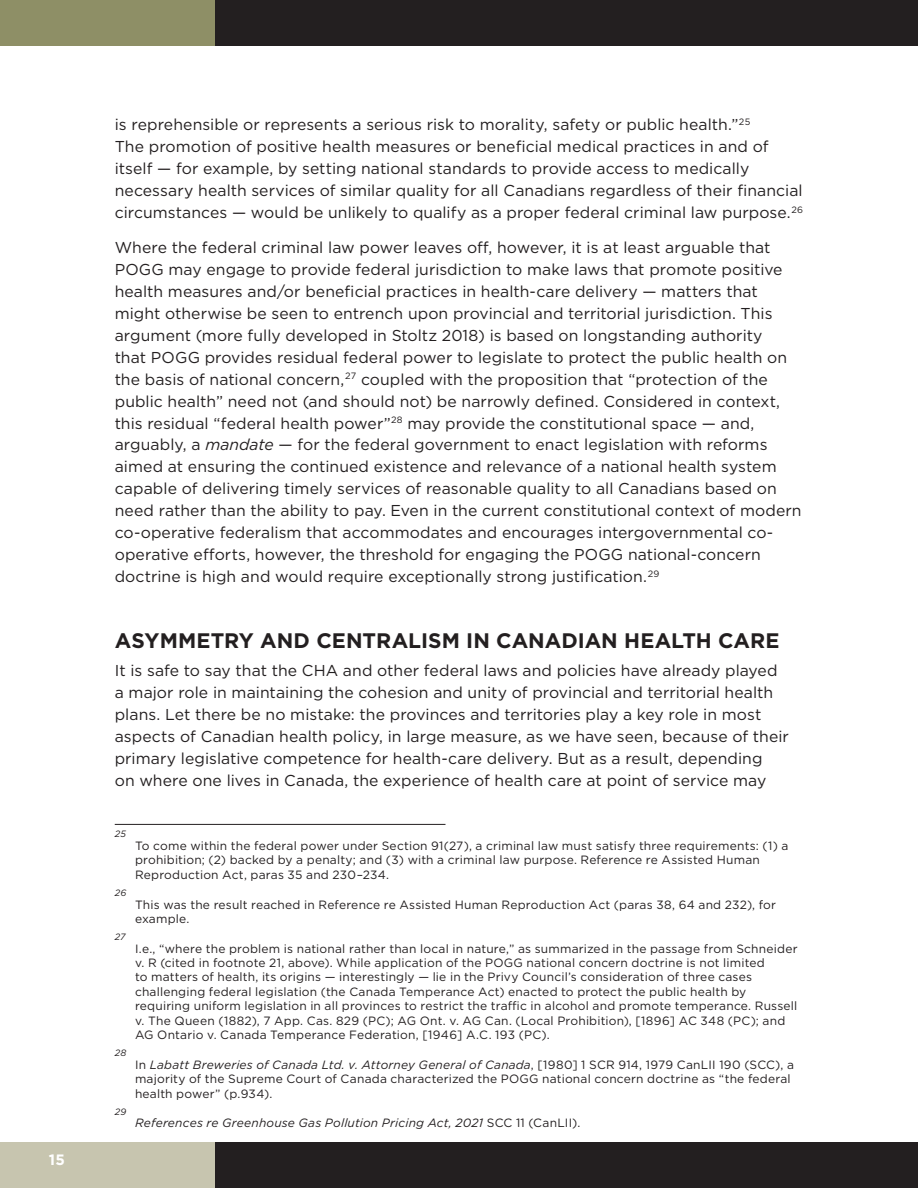
<style>
.page{position:relative;width:918px;height:1188px;background:#fff}
.page>*{position:absolute;margin:0;border:0;box-sizing:border-box;transform-origin:0 0}
.Heading_1{font:700 21px "Gotham";color:#231f20}
.Body{font:15.75px/21.9px "Gotham";letter-spacing:.005em;color:#231f20}
.t1{font:700 15px "Gotham";color:#fff}
.Footnote{font:12px/14.4px "Gotham";letter-spacing:.015em;color:#231f20}
.Footnote-2{font:italic 12px "Gotham";letter-spacing:.015em;color:#231f20}
.Footnote-3{font:italic 9.15px "Gotham";letter-spacing:.035em;color:#231f20}
.s1{font-style:italic}
.s2{font-style:normal}
</style>
<div class="page">
<div style="left:0;top:1143px;width:215px;height:45px;background:#c7c5af"></div>
<div style="left:0;top:0;width:215px;height:45px;background:#8e8f66"></div>
<div style="left:215px;top:1143px;width:703px;height:45px;background:#231f20"></div>
<div style="left:215px;top:0;width:703px;height:45px;background:#231f20"></div>
<hr style="left:115px;top:824px;width:331px;height:1px;background:#231f20">
<p class="t1" style="left:49px;top:1150px;width:17px">15</p>
<p class="Body" style="left:115px;top:113px;width:690px">is reprehensible or represents a serious risk to morality, safety or public health.”<sup>25<br></sup>The promotion of positive health measures or beneficial medical practices in and of itself — for example, by setting national standards to provide access to medically necessary health services of similar quality for all Canadians regardless of their financial circumstances — would be unlikely to qualify as a proper federal criminal law purpose.<sup>26</sup></p>
<p class="Body" style="left:115px;top:236px;width:688px">Where the federal criminal law power leaves off, however, it is at least arguable that POGG may engage to provide federal jurisdiction to make laws that promote positive health measures and/or beneficial practices in health-care delivery — matters that might otherwise be seen to entrench upon provincial and territorial jurisdiction. This argument (more fully developed in Stoltz 2018) is based on longstanding authority<br>that POGG provides residual federal power to legislate to protect the public health on the basis of national concern,<sup>27</sup> coupled with the proposition that “protection of the public health” need not (and should not) be narrowly defined. Considered in context, this residual “federal health power”<sup>28</sup> may provide the constitutional space — and, arguably, a <span class="s1">mandate</span> — for the federal government to enact legislation with reforms aimed at ensuring the continued existence and relevance of a national health system capable of delivering timely services of reasonable quality to all Canadians based on need rather than the ability to pay. Even in the current constitutional context of modern co-operative federalism that accommodates and encourages intergovernmental co&shy;operative efforts, however, the threshold for engaging the POGG national-concern doctrine is high and would require exceptionally strong justification.<sup>29</sup></p>
<p class="Heading_1" style="left:115px;top:626px;width:666px">ASYMMETRY AND CENTRALISM IN CANADIAN HEALTH CARE</p>
<p class="Body" style="left:115px;top:659px;width:676px">It is safe to say that the CHA and other federal laws and policies have already played a major role in maintaining the cohesion and unity of provincial and territorial health plans. Let there be no mistake: the provinces and territories play a key role in most aspects of Canadian health policy, in large measure, as we have seen, because of their primary legislative competence for health-care delivery. But as a result, depending<br>on where one lives in Canada, the experience of health care at point of service may</p>
<p class="Footnote-3" style="left:115px;top:828px;width:13px">25</p>
<p class="Footnote-3" style="left:115px;top:887px;width:13px">26</p>
<p class="Footnote-3" style="left:115px;top:931px;width:12px">27</p>
<p class="Footnote-3" style="left:115px;top:1047px;width:13px">28</p>
<p class="Footnote-3" style="left:115px;top:1105px;width:13px">29</p>
<p class="Footnote" style="left:135px;top:838px;width:655px">To come within the federal power under Section 91(27), a criminal law must satisfy three requirements: (1) a prohibition; (2) backed by a penalty; and (3) with a criminal law purpose. Reference re Assisted Human<br>Reproduction Act, paras 35 and 230–234.</p>
<p class="Footnote" style="left:135px;top:897px;width:643px">This was the result reached in Reference re Assisted Human Reproduction Act (paras 38, 64 and 232), for example.</p>
<p class="Footnote" style="left:135px;top:941px;width:664px">I.e., “where the problem is national rather than local in nature,” as summarized in the passage from Schneider v. R (cited in footnote 21, above). While application of the POGG national concern doctrine is not limited<br>to matters of health, its origins — interestingly — lie in the Privy Council’s consideration of three cases challenging federal legislation (the Canada Temperance Act) enacted to protect the public health by requiring uniform legislation in all provinces to restrict the traffic in alcohol and promote temperance. Russell v. The Queen (1882), 7 App. Cas. 829 (PC); AG Ont. v. AG Can. (Local Prohibition), [1896] AC 348 (PC); and AG Ontario v. Canada Temperance Federation, [1946] A.C. 193 (PC).</p>
<p class="Footnote" style="left:135px;top:1057px;width:661px">In <span class="s1">Labatt Breweries of Canada Ltd. v. Attorney General of Canada</span>, [1980] 1 SCR 914, 1979 CanLII 190 (SCC), a majority of the Supreme Court of Canada characterized the POGG national concern doctrine as “the federal health power” (p.934).</p>
<p class="Footnote-2" style="left:135px;top:1115px;width:447px">References re Greenhouse Gas Pollution Pricing Act, 2021 <span class="s2">SCC 11 (CanLII).</span></p>
</div>
